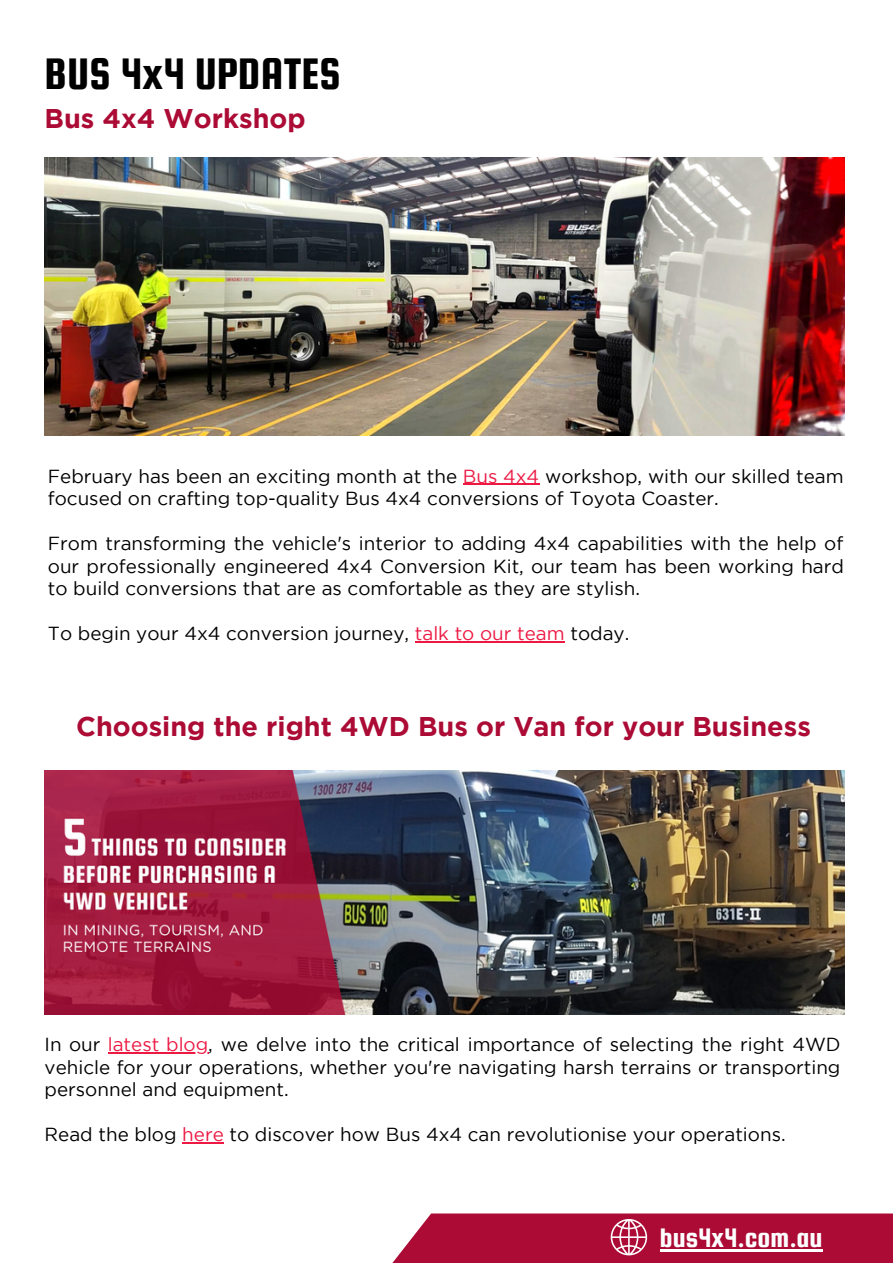
<style>
.page{position:relative;width:893px;height:1264px;background:#fff}
.page>*{position:absolute;margin:0;border:0;box-sizing:border-box;transform-origin:0 0}
.t1{font:47.25px "Squada One";color:#000}
.t2{font:28.65px "Squada One";color:#fff}
.t3{font:700 27px "Gotham";color:#ab0b34}
.t4{font:18.9px/22.5px "Gotham";color:#000;text-align:justify}
.s1{color:#ed1943}
</style>
<div class="page">
<svg style="left:393px;top:1213px;width:499px;height:49px;background:#b11d43"></svg>
<hr style="left:659px;top:1249px;width:163px;height:2px;background:#fff">
<img style="left:45px;top:157px;width:799px;height:278px">
<hr style="left:463px;top:484px;width:76px;height:1px;background:#ed1943">
<hr style="left:415px;top:641px;width:149px;height:1px;background:#ed1943">
<img style="left:45px;top:770px;width:799px;height:244px">
<hr style="left:108px;top:1052px;width:100px;height:1px;background:#ed1943">
<hr style="left:182px;top:1142px;width:42px;height:1px;background:#ed1943">
<h1 class="t1" style="left:45px;top:49px;width:298px">BUS 4x4 UPDATES</h1>
<h3 class="t3" style="left:45px;top:108px;width:262px">Bus 4x4 Workshop</h3>
<p class="t4" style="left:48px;top:466px;width:797px">February has been an exciting month at the <span class="s1">Bus 4x4</span> workshop, with our skilled team focused on crafting top-quality Bus 4x4 conversions of Toyota Coaster.</p>
<p class="t4" style="left:48px;top:533px;width:797px">From transforming the vehicle's interior to adding 4x4 capabilities with the help of our professionally engineered 4x4 Conversion Kit, our team has been working hard to build conversions that are as comfortable as they are stylish.</p>
<p class="t4" style="left:48px;top:623px;width:583px">To begin your 4x4 conversion journey, <span class="s1">talk to our team</span> today.</p>
<h3 class="t3" style="left:76px;top:716px;width:736px">Choosing the right 4WD Bus or Van for your Business</h3>
<p class="t4" style="left:45px;top:1034px;width:797px">In our <span class="s1">latest blog</span>, we delve into the critical importance of selecting the right 4WD vehicle for your operations, whether you're navigating harsh terrains or transporting personnel and equipment.</p>
<p class="t4" style="left:45px;top:1124px;width:742px">Read the blog <span class="s1">here</span> to discover how Bus 4x4 can revolutionise your operations.</p>
<h2 class="t2" style="left:659px;top:1222px;width:164px">bus4x4.com.au</h2>
</div>
